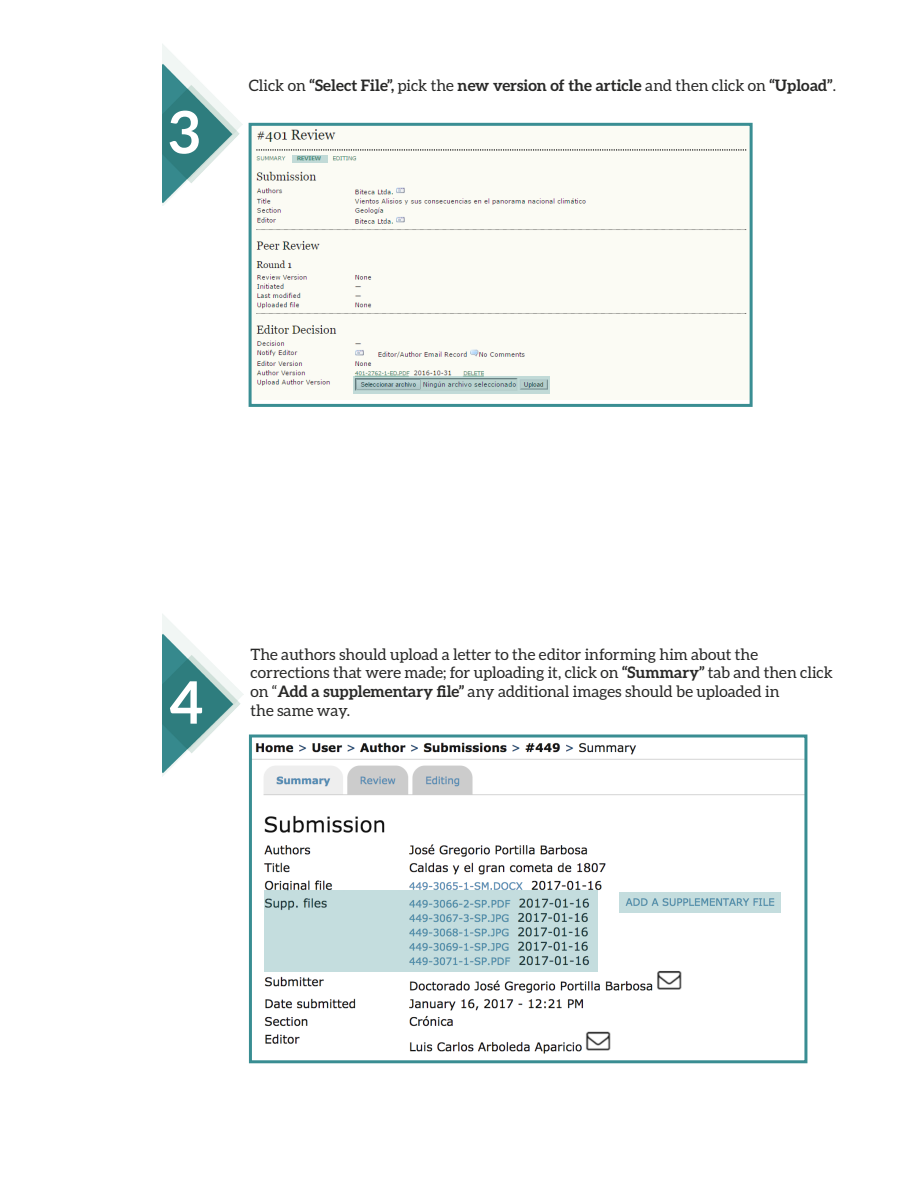
<style>
.page{position:relative;width:918px;height:1188px;background:#fff}
.page>*{position:absolute;margin:0;border:0;box-sizing:border-box;transform-origin:0 0}
.t1{font:700 58.5px "Aleo";color:#fff}
.t2{font:15.75px/18.9px "Aleo";color:#282827}
.t3{font:700 15.75px "Aleo";color:#282827}
.s1{font-weight:400}
.s2{font-weight:700}
</style>
<div class="page">
<img style="left:162px;top:44px;width:81px;height:162px">
<img style="left:253px;top:127px;width:496px;height:273px">
<div style="left:249px;top:123px;width:504px;height:284px;border:3px solid #3a8e93"></div>
<svg style="left:353px;top:376px;width:197px;height:17px;background:#a8c1c0"></svg>
<svg style="left:293px;top:156px;width:35px;height:7px"></svg>
<img style="left:163px;top:615px;width:80px;height:161px">
<img style="left:253px;top:742px;width:550px;height:312px">
<div style="left:249px;top:735px;width:558px;height:328px;border:3px solid #398d92"></div>
<svg style="left:264px;top:890px;width:333px;height:82px;background:#b7d2d4"></svg>
<svg style="left:620px;top:892px;width:161px;height:20px;background:#b4d1d6"></svg>
<h1 class="t1" style="left:169px;top:99px;width:33px">3</h1>
<p class="t3" style="left:249px;top:77px;width:589px"><span class="s1">Click on</span> “Select File”, <span class="s1">pick the</span> new version of the article <span class="s1">and then click on</span> “Upload”<span class="s1">.</span></p>
<h1 class="t1" style="left:169px;top:669px;width:36px">4</h1>
<p class="t2" style="left:250px;top:644px;width:584px">The authors should upload a letter to the editor informing him about the corrections that were made; for uploading it, click on <span class="s2">“Summary”</span> tab and then click on “<span class="s2">Add a supplementary file”</span> any additional images should be uploaded in</p>
<p class="t2" style="left:250px;top:701px;width:101px">the same way.</p>
</div>
